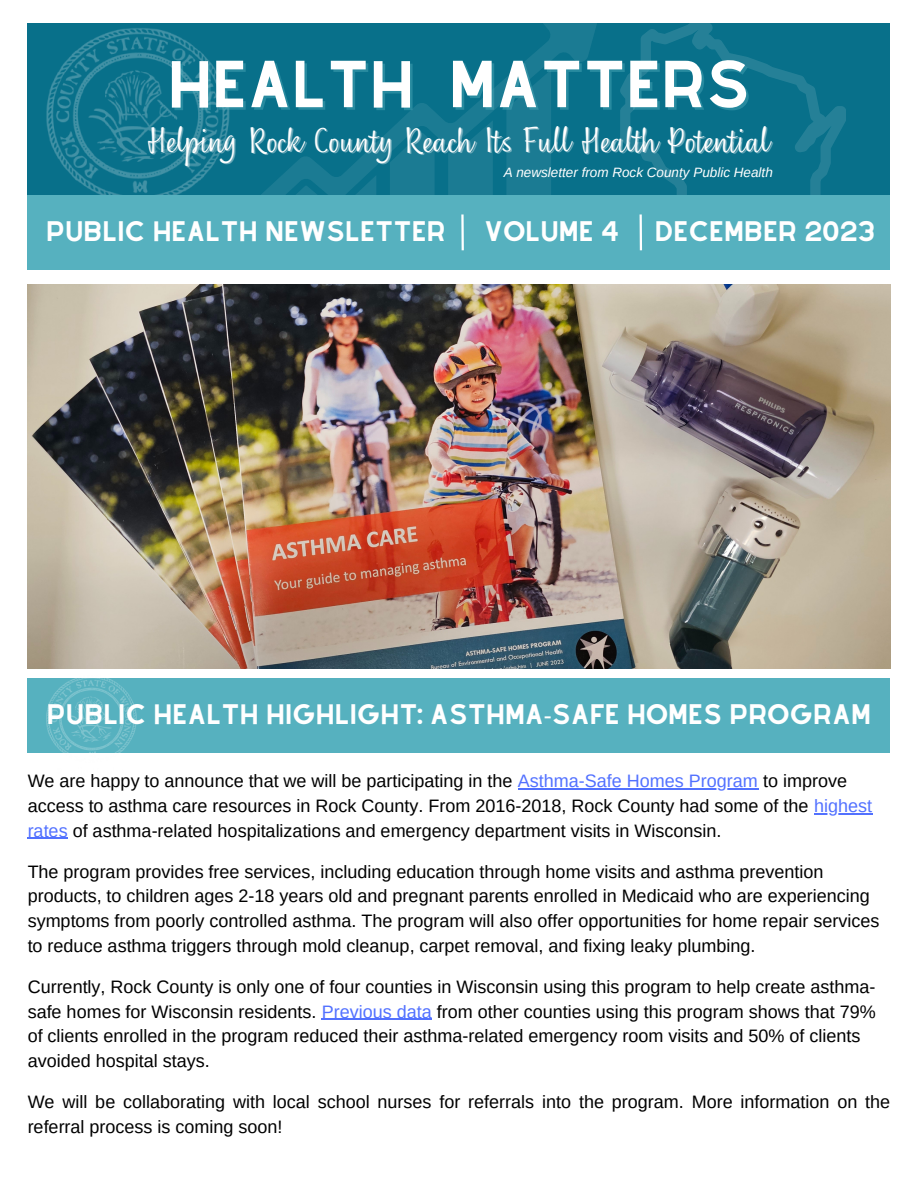
<style>
.page{position:relative;width:918px;height:1188px;background:#fff}
.page>*{position:absolute;margin:0;border:0;box-sizing:border-box;transform-origin:0 0}
.t1{font:58.05px "Alyssum Sans";color:#fff}
.t2{font:32.25px "Nefelibata Script";color:#fff}
.t3{font:24.75px "Alyssum Sans";color:#fff}
.t4{font:18px/24.8px "Arimo";color:#000}
.t5{font:italic 13.5px "Arimo";color:#fff}
.s1{font-family:"Noto Sans"}
.s2{color:#5271ff}
</style>
<div class="page">
<div style="left:28px;top:23px;width:862px;height:175px;background:#08708a"></div>
<img style="left:27px;top:23px;width:203px;height:220px">
<svg style="left:620px;top:23px;width:226px;height:172px"></svg>
<svg style="left:261px;top:23px;width:336px;height:172px"></svg>
<div style="left:28px;top:678px;width:862px;height:74px;background:#56b1bf"></div>
<img style="left:27px;top:631px;width:133px;height:122px">
<div style="left:28px;top:195px;width:862px;height:75px;background:#56b1bf"></div>
<img style="left:28px;top:284px;width:862px;height:384px">
<hr style="left:461px;top:214px;width:3px;height:36px;background:#fff">
<hr style="left:640px;top:214px;width:2px;height:36px;background:#fff">
<hr style="left:518px;top:788px;width:240px;height:2px;background:#5271ff">
<hr style="left:814px;top:813px;width:58px;height:1px;background:#5271ff">
<hr style="left:28px;top:838px;width:40px;height:1px;background:#5271ff">
<hr style="left:322px;top:1019px;width:110px;height:1px;background:#5271ff">
<p class="t1" style="left:168px;top:49px;width:584px">HEALTH MATTERS</p>
<p class="t2" style="left:148px;top:117px;width:623px">Helping Rock County Reach Its Full Health Potential</p>
<p class="t5" style="left:504px;top:165px;width:271px">A newsletter from Rock County Public Health</p>
<p class="t3" style="left:46px;top:217px;width:401px">PUBLIC HEALTH NEWSLETTER</p>
<p class="t3" style="left:484px;top:217px;width:136px">VOLUME 4</p>
<p class="t3" style="left:655px;top:217px;width:222px">DECEMBER 2023</p>
<p class="t3" style="left:47px;top:699px;width:825px">PUBLIC HEALTH HIGHLIGHT: ASTHMA<span class="s1">-</span>SAFE HOMES PROGRAM</p>
<p class="t4" style="left:28px;top:769px;width:846px">We are happy to announce that we will be participating in the <span class="s2">Asthma-Safe Homes Program</span> to improve access to asthma care resources in Rock County. From 2016-2018, Rock County had some of the <span class="s2">highest rates</span> of asthma-related hospitalizations and emergency department visits in Wisconsin.</p>
<p class="t4" style="left:28px;top:859px;width:853px">The program provides free services, including education through home visits and asthma prevention products, to children ages 2-18 years old and pregnant parents enrolled in Medicaid who are experiencing symptoms from poorly controlled asthma. The program will also offer opportunities for home repair services to reduce asthma triggers through mold cleanup, carpet removal, and fixing leaky plumbing.</p>
<p class="t4" style="left:28px;top:974px;width:850px">Currently, Rock County is only one of four counties in Wisconsin using this program to help create asthma&shy;safe homes for Wisconsin residents. <span class="s2">Previous data</span> from other counties using this program shows that 79% of clients enrolled in the program reduced their asthma-related emergency room visits and 50% of clients avoided hospital stays.</p>
<p class="t4" style="left:28px;top:1089px;width:864px">We will be collaborating with local school nurses for referrals into the program. More information on the referral process is coming soon!</p>
</div>
